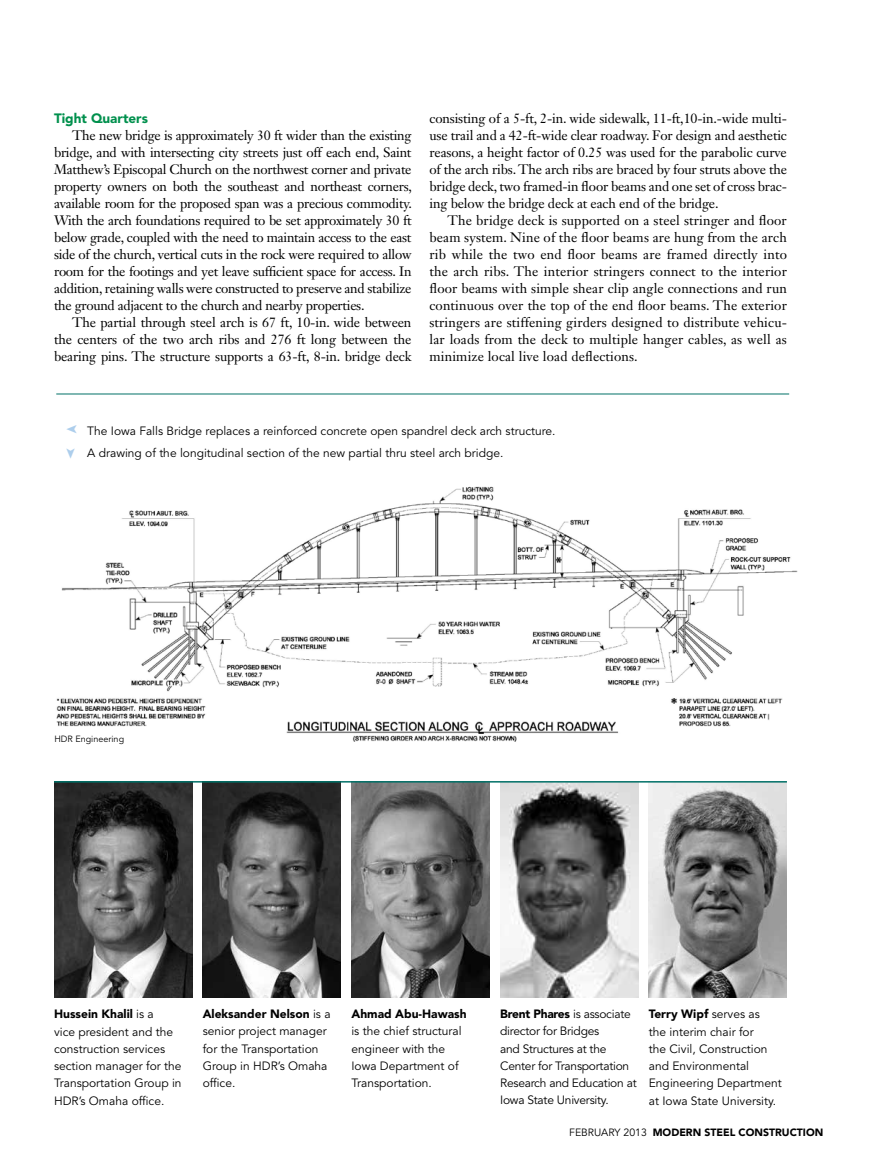
<style>
.page{position:relative;width:878px;height:1175px;background:#fff}
.page>*{position:absolute;margin:0;border:0;box-sizing:border-box;transform-origin:0 0}
.t1{font:13.5px/17px "Janson Text LT Std";letter-spacing:-.01em;color:#000;text-align:justify}
.t2{font:900 13.5px "Avenir LT Std";color:#00904d}
.t3{font:12px/17.2px "Avenir LT Std";color:#000}
.t4{font:12px/17.2px "Avenir LT Std";letter-spacing:-.02em;color:#000}
.t5{font:900 12px "Avenir LT Std";color:#000}
.t6{font:900 10.5px "Avenir LT Std";color:#000}
.t7{font:9px "Avenir LT Std";color:#000}
.s1{font-weight:900}
.s2{font-weight:400}
</style>
<div class="page">
<img style="left:54px;top:782px;width:138px;height:216px">
<img style="left:203px;top:782px;width:138px;height:216px">
<img style="left:351px;top:782px;width:138px;height:216px">
<img style="left:500px;top:782px;width:138px;height:216px">
<img style="left:648px;top:782px;width:139px;height:216px">
<img style="left:56px;top:486px;width:742px;height:256px">
<hr style="left:54px;top:781px;width:732px;height:1px;background:#007067">
<hr style="left:56px;top:393px;width:733px;height:1px;background:#007067">
<p class="t2" style="left:54px;top:110px;width:95px">Tight Quarters</p>
<p class="t1" style="left:54px;top:126px;width:359px;text-indent:18px">The new bridge is approximately 30 ft wider than the existing bridge, and with intersecting city streets just off each end, Saint Matthew’s Episcopal Church on the northwest corner and private property owners on both the southeast and northeast corners, available room for the proposed span was a precious commodity.<br>With the arch foundations required to be set approximately 30 ft below grade, coupled with the need to maintain access to the east side of the church, vertical cuts in the rock were required to allow room for the footings and yet leave sufficient space for access. In addition, retaining walls were constructed to preserve and stabilize the ground adjacent to the church and nearby properties.</p>
<p class="t1" style="left:54px;top:314px;width:359px;text-indent:18px">The partial through steel arch is 67 ft, 10-in. wide between the centers of the two arch ribs and 276 ft long between the bearing pins. The structure supports a 63-ft, 8-in. bridge deck</p>
<p class="t1" style="left:429px;top:109px;width:359px">consisting of a 5-ft, 2-in. wide sidewalk, 11-ft,10-in.-wide multi&shy;use trail and a 42-ft-wide clear roadway. For design and aesthetic reasons, a height factor of 0.25 was used for the parabolic curve of the arch ribs. The arch ribs are braced by four struts above the bridge deck, two framed-in floor beams and one set of cross brac&shy;ing below the bridge deck at each end of the bridge.</p>
<p class="t1" style="left:429px;top:212px;width:359px;text-indent:18px">The bridge deck is supported on a steel stringer and floor beam system. Nine of the floor beams are hung from the arch rib while the two end floor beams are framed directly into the arch ribs. The interior stringers connect to the interior floor beams with simple shear clip angle connections and run continuous over the top of the end floor beams. The exterior stringers are stiffening girders designed to distribute vehicu&shy;lar loads from the deck to multiple hanger cables, as well as minimize local live load deflections.</p>
<p class="t3" style="left:87px;top:419px;width:470px;line-height:22.5px">The I owa Falls Bridge replaces a reinforced concrete open spandrel deck arch structure.<br>A drawing of the longitudinal section of the new partial thru steel arch bridge.</p>
<p class="t7" style="left:54px;top:734px;width:71px">HDR Engineering</p>
<p class="t3" style="left:54px;top:1005px;width:129px"><span class="s1">Hussein Khalil</span> is a<br>vice president and the construction services section manager for the<br>Transportation Group in<br>HDR’s Omaha office.</p>
<p class="t3" style="left:203px;top:1005px;width:129px"><span class="s1">Aleksander Nelson</span> is a senior project manager for the Transportation<br>Group in HDR’s Omaha office.</p>
<p class="t5" style="left:351px;top:1006px;width:117px">Ahmad Abu-Hawash</p>
<p class="t3" style="left:351px;top:1023px;width:112px">is the chief structural engineer with the<br>I owa Department of<br>Transportation.</p>
<p class="t4" style="left:500px;top:1005px;width:138px"><span class="s1">Brent Phares</span> is associate director for Bridges<br>and Structures at the<br>Center for Transportation<br>Research and Education at<br>I owa State U niversity.</p>
<p class="t3" style="left:648px;top:1005px;width:134px"><span class="s1">Terry Wipf</span> serves as<br>the interim chair for<br>the Civil, Construction and Environmental<br>Engineering Department at I owa State U niversity.</p>
<p class="t6" style="left:569px;top:1125px;width:256px"><span class="s2">february 2013</span> MODERN STEEL CONSTRUCTION</p>
</div>
